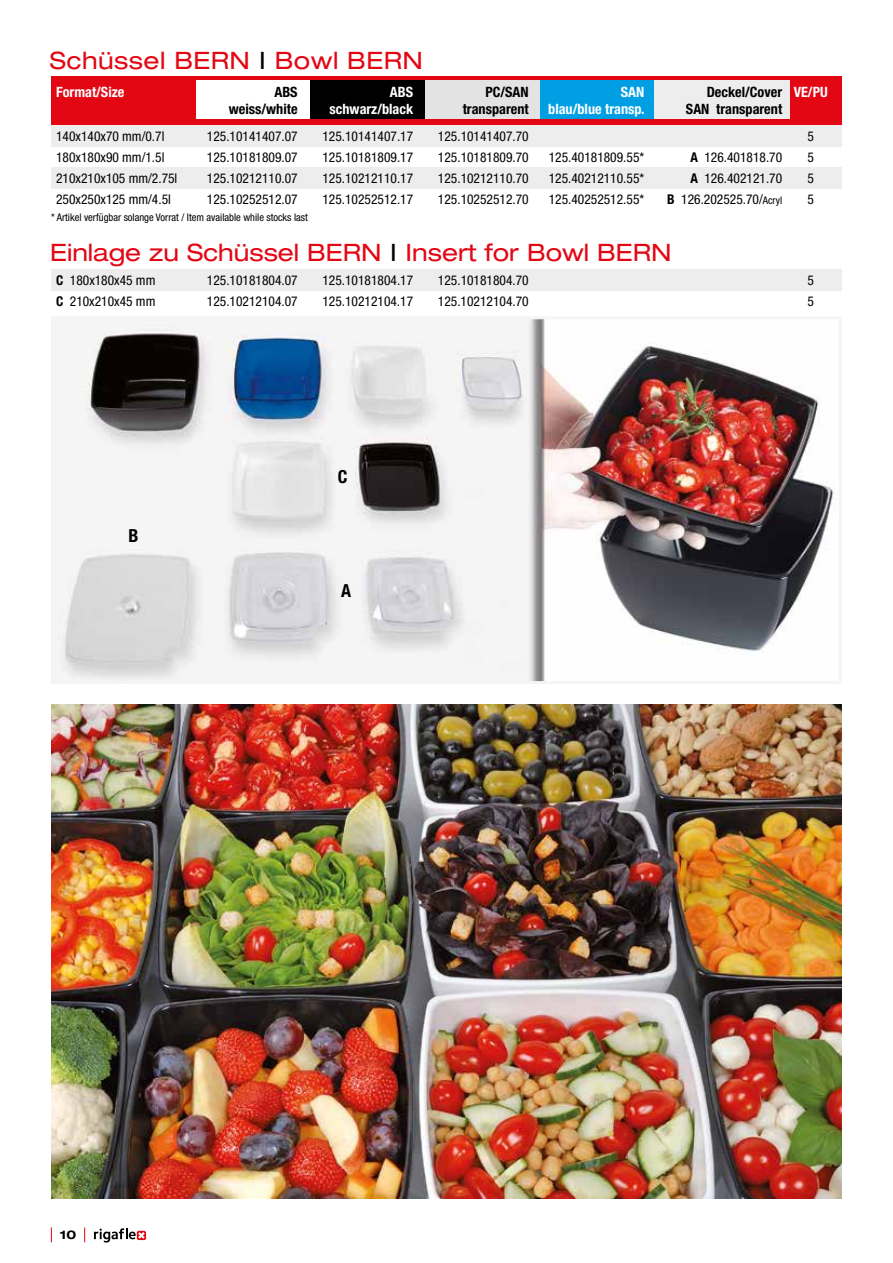
<style>
.page{position:relative;width:893px;height:1263px;background:#fff}
.page>*{position:absolute;margin:0;border:0;box-sizing:border-box;transform-origin:0 0}
.t1{font:expanded 24px "Helvetica Neue";color:#e30613}
.t2{font:expanded 24px "Helvetica Neue";letter-spacing:.02em;color:#e30613}
.t3{font:700 condensed 18px "Helvetica Neue";color:#000}
.t4{font:700 condensed 14.25px "Helvetica Neue";color:#000}
.t5{font:700 condensed 14.25px "Helvetica Neue";color:#fff}
.t6{font:condensed 13.5px "Helvetica Neue";color:#000}
.t7{font:700 expanded 12px "Helvetica Neue";color:#000}
.t8{font:condensed 10.5px "Helvetica Neue";color:#000}
.s1{color:#000}
.s2{color:#fff}
.s3{font-weight:700}
.s4{font-size:10.5px}
</style>
<div class="page">
<div style="left:137px;top:1231px;width:9px;height:9px;background:#e30613;border-radius:2px"></div>
<svg style="left:94px;top:1228px;width:51px;height:14px"></svg>
<svg style="left:51px;top:1227px;width:1px;height:15px"></svg>
<svg style="left:84px;top:1227px;width:1px;height:15px"></svg>
<div style="left:51px;top:270px;width:791px;height:21px;background:#ededed"></div>
<div style="left:51px;top:125px;width:791px;height:21px;background:#ededed"></div>
<div style="left:51px;top:167px;width:791px;height:21px;background:#ededed"></div>
<div style="left:51px;top:77px;width:791px;height:48px;background:#e30613"></div>
<div style="left:540px;top:81px;width:115px;height:38px;background:#009fe3"></div>
<div style="left:196px;top:81px;width:114px;height:38px;background:#fff"></div>
<div style="left:310px;top:81px;width:115px;height:38px;background:#000"></div>
<div style="left:425px;top:81px;width:115px;height:38px;background:#e3e3e3"></div>
<div style="left:655px;top:81px;width:135px;height:38px;background:#ededed"></div>
<img style="left:58px;top:320px;width:776px;height:360px">
<img style="left:51px;top:705px;width:791px;height:493px">
<h1 class="t2" style="left:50px;top:46px;width:374px">Schüssel BERN <span class="s1">I</span> Bowl BERN</h1>
<p class="t5" style="left:56px;top:83px;width:70px">Format/Size</p>
<p class="t4" style="left:274px;top:83px;width:25px">ABS</p>
<p class="t5" style="left:390px;top:83px;width:25px">ABS</p>
<p class="t4" style="left:485px;top:83px;width:45px">PC/SAN</p>
<p class="t5" style="left:621px;top:83px;width:25px">SAN</p>
<p class="t4" style="left:707px;top:83px;width:123px">Deckel/Cover <span class="s2">VE/PU</span></p>
<p class="t4" style="left:229px;top:100px;width:70px">weiss/white</p>
<p class="t5" style="left:330px;top:100px;width:85px">schwarz/black</p>
<p class="t4" style="left:463px;top:100px;width:67px">transparent</p>
<p class="t5" style="left:548px;top:100px;width:98px">blau/blue transp.</p>
<p class="t4" style="left:686px;top:100px;width:98px">SAN transparent</p>
<p class="t6" style="left:56px;top:128px;width:110px">140x140x70 mm/0.7l</p>
<p class="t6" style="left:207px;top:128px;width:92px">125.10141407.07</p>
<p class="t6" style="left:322px;top:128px;width:92px">125.10141407.17</p>
<p class="t6" style="left:438px;top:128px;width:92px">125.10141407.70</p>
<p class="t6" style="left:807px;top:128px;width:8px">5</p>
<p class="t6" style="left:56px;top:149px;width:110px">180x180x90 mm/1.5l</p>
<p class="t6" style="left:207px;top:149px;width:92px">125.10181809.07</p>
<p class="t6" style="left:322px;top:149px;width:92px">125.10181809.17</p>
<p class="t6" style="left:438px;top:149px;width:92px">125.10181809.70</p>
<p class="t6" style="left:549px;top:149px;width:97px">125.40181809.55*</p>
<p class="t6" style="left:690px;top:149px;width:93px"><span class="s3">A</span> 126.401818.70</p>
<p class="t6" style="left:807px;top:149px;width:8px">5</p>
<p class="t6" style="left:56px;top:170px;width:123px">210x210x105 mm/2.75l</p>
<p class="t6" style="left:207px;top:170px;width:92px">125.10212110.07</p>
<p class="t6" style="left:322px;top:170px;width:92px">125.10212110.17</p>
<p class="t6" style="left:438px;top:170px;width:92px">125.10212110.70</p>
<p class="t6" style="left:549px;top:170px;width:97px">125.40212110.55*</p>
<p class="t6" style="left:690px;top:170px;width:93px"><span class="s3">A</span> 126.402121.70</p>
<p class="t6" style="left:807px;top:170px;width:8px">5</p>
<p class="t6" style="left:56px;top:191px;width:116px">250x250x125 mm/4.5l</p>
<p class="t6" style="left:207px;top:191px;width:92px">125.10252512.07</p>
<p class="t6" style="left:322px;top:191px;width:92px">125.10252512.17</p>
<p class="t6" style="left:438px;top:191px;width:92px">125.10252512.70</p>
<p class="t6" style="left:549px;top:191px;width:97px">125.40252512.55*</p>
<p class="t6" style="left:667px;top:191px;width:116px"><span class="s3">B</span> 126.202525.70/<span class="s4">Acryl</span></p>
<p class="t6" style="left:807px;top:191px;width:8px">5</p>
<h1 class="t1" style="left:50px;top:238px;width:623px">Einlage zu Schüssel BERN <span class="s1">I</span> Insert for Bowl BERN</h1>
<p class="t6" style="left:56px;top:272px;width:101px"><span class="s3">C</span> 180x180x45 mm</p>
<p class="t6" style="left:207px;top:272px;width:92px">125.10181804.07</p>
<p class="t6" style="left:322px;top:272px;width:92px">125.10181804.17</p>
<p class="t6" style="left:438px;top:272px;width:92px">125.10181804.70</p>
<p class="t6" style="left:807px;top:272px;width:8px">5</p>
<p class="t6" style="left:56px;top:293px;width:101px"><span class="s3">C</span> 210x210x45 mm</p>
<p class="t6" style="left:207px;top:293px;width:92px">125.10212104.07</p>
<p class="t6" style="left:322px;top:293px;width:92px">125.10212104.17</p>
<p class="t6" style="left:438px;top:293px;width:92px">125.10212104.70</p>
<p class="t6" style="left:807px;top:293px;width:8px">5</p>
<p class="t8" style="left:51px;top:212px;width:258px">* Artikel verfügbar solange Vorrat / Item available while stocks last</p>
<h2 class="t3" style="left:129px;top:525px;width:12px">B</h2>
<h2 class="t3" style="left:338px;top:465px;width:11px">C</h2>
<h2 class="t3" style="left:341px;top:580px;width:12px">A</h2>
<p class="t7" style="left:60px;top:1228px;width:18px">10</p>
</div>
